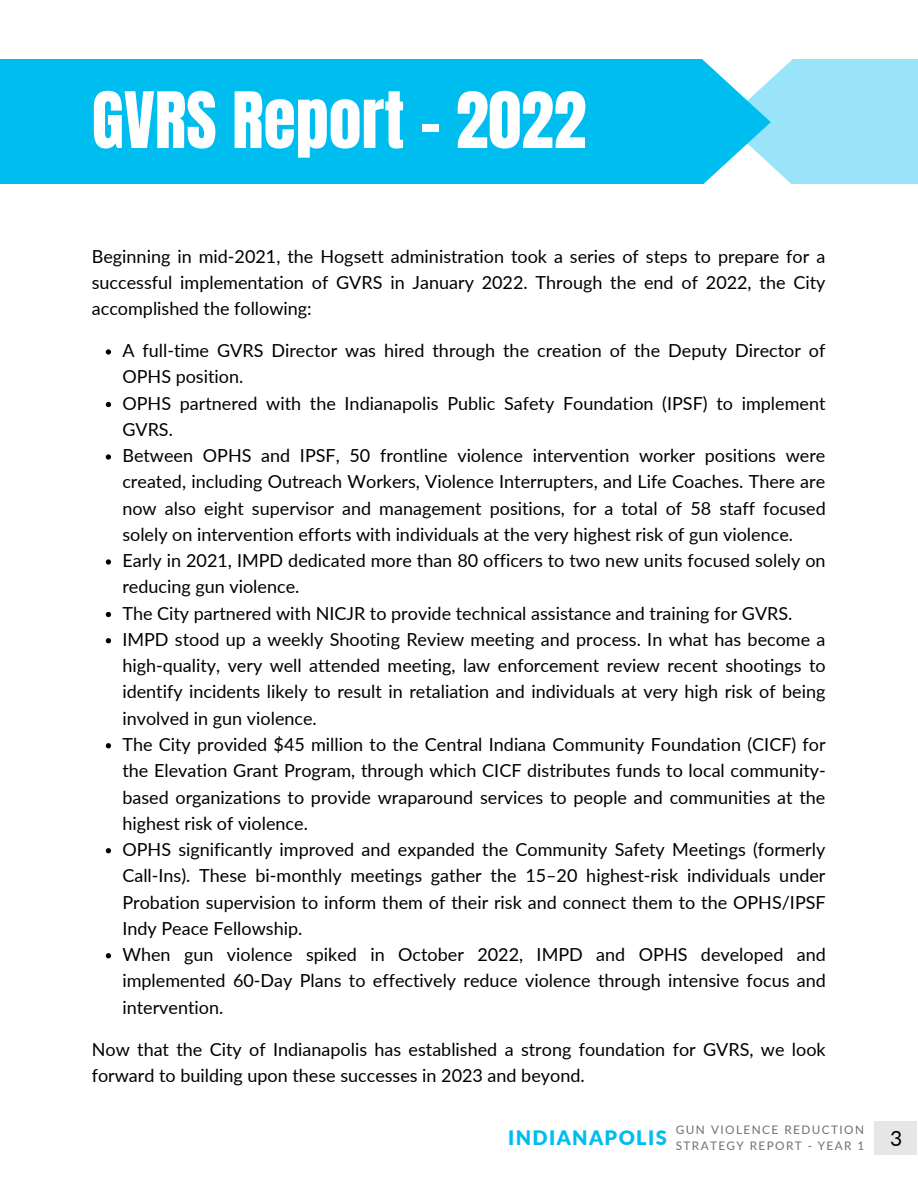
<style>
.page{position:relative;width:918px;height:1188px;background:#fff}
.page>*{position:absolute;margin:0;border:0;box-sizing:border-box;transform-origin:0 0}
.t1{font:66px "Anton";color:#fff}
.t2{font:21px "Lato";color:#000}
.t3{font:900 19.95px "Lato";letter-spacing:.07em;color:#00bdf0}
.t4{font:18px/26.2px "Lato";color:#000}
.t5{font:11.85px/15.8px "Lato";letter-spacing:.12em;color:#6d7073}
</style>
<div class="page">
<svg style="left:106px;top:349px;width:5px;height:6px"></svg>
<svg style="left:106px;top:402px;width:5px;height:5px"></svg>
<svg style="left:106px;top:454px;width:5px;height:6px"></svg>
<svg style="left:106px;top:559px;width:5px;height:6px"></svg>
<svg style="left:106px;top:612px;width:5px;height:5px"></svg>
<svg style="left:106px;top:638px;width:5px;height:5px"></svg>
<svg style="left:106px;top:743px;width:5px;height:5px"></svg>
<svg style="left:106px;top:848px;width:5px;height:5px"></svg>
<svg style="left:106px;top:953px;width:5px;height:5px"></svg>
<div style="left:875px;top:1121px;width:42px;height:34px;background:#e6e6e6"></div>
<div style="left:0;top:59px;width:724px;height:125px;background:#00bdf0"></div>
<svg style="left:724px;top:59px;width:194px;height:125px;background:#99e4f9"></svg>
<h1 class="t1" style="left:92px;top:73px;width:496px">GVRS Report - 2022</h1>
<p class="t4" style="left:92px;top:243px;width:735px;text-align:justify">Beginning in mid-2021, the Hogsett administration took a series of steps to prepare for a successful implementation of GVRS in January 2022. Through the end of 2022, the City accomplished the following:</p>
<p class="t4" style="left:122px;top:337px;width:705px">A full-time GVRS Director was hired through the creation of the Deputy Director of OPHS position.<br>OPHS partnered with the Indianapolis Public Safety Foundation (IPSF) to implement GVRS.<br>Between OPHS and IPSF, 50 frontline violence intervention worker positions were created, including Outreach Workers, Violence Interrupters, and Life Coaches. There are now also eight supervisor and management positions, for a total of 58 staff focused solely on intervention efforts with individuals at the very highest risk of gun violence.<br>Early in 2021, IMPD dedicated more than 80 officers to two new units focused solely on reducing gun violence.<br>The City partnered with NICJR to provide technical assistance and training for GVRS.<br>IMPD stood up a weekly Shooting Review meeting and process. In what has become a high-quality, very well attended meeting, law enforcement review recent shootings to identify incidents likely to result in retaliation and individuals at very high risk of being involved in gun violence.<br>The City provided $45 million to the Central Indiana Community Foundation (CICF) for the Elevation Grant Program, through which CICF distributes funds to local community&shy;based organizations to provide wraparound services to people and communities at the highest risk of violence.<br>OPHS significantly improved and expanded the Community Safety Meetings (formerly Call-Ins). These bi-monthly meetings gather the 15–20 highest-risk individuals under Probation supervision to inform them of their risk and connect them to the OPHS/IPSF Indy Peace Fellowship.<br>When gun violence spiked in October 2022, IMPD and OPHS developed and implemented 60-Day Plans to effectively reduce violence through intensive focus and intervention.</p>
<p class="t4" style="left:92px;top:1035px;width:735px">Now that the City of Indianapolis has established a strong foundation for GVRS, we look forward to building upon these successes in 2023 and beyond.</p>
<p class="t3" style="left:508px;top:1126px;width:160px">INDIANAPOLIS</p>
<p class="t5" style="left:676px;top:1122px;width:190px">GUN VIOLENCE REDUCTION<br>STRATEGY REPORT - YEAR 1</p>
<p class="t2" style="left:890px;top:1125px;width:14px">3</p>
</div>
